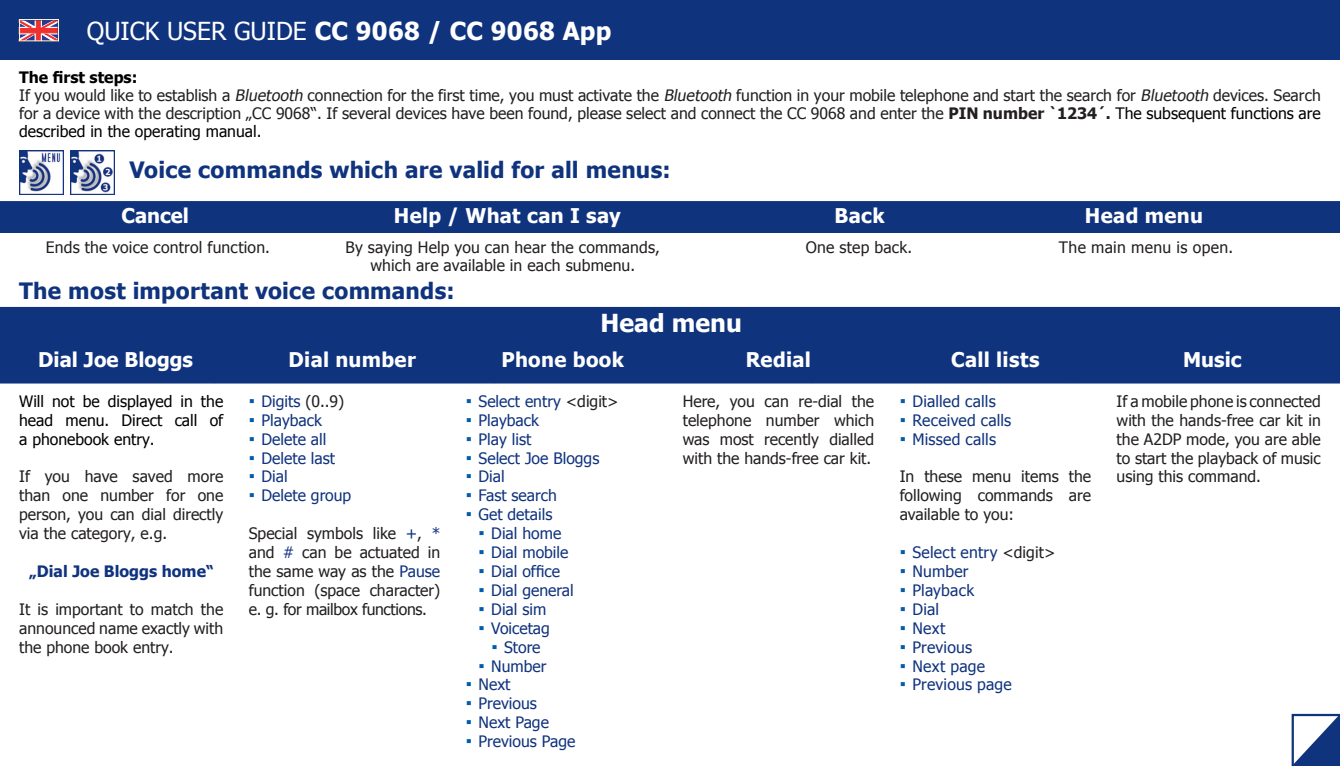
<style>
.page{position:relative;width:1340px;height:766px;background:#fff}
.page>*{position:absolute;margin:0;border:0;box-sizing:border-box;transform-origin:0 0}
.t1{font:700 24.75px "Tahoma";letter-spacing:.01em;color:#fff}
.t2{font:700 22.5px "Tahoma";letter-spacing:.01em;color:#10337e}
.t3{font:700 20.25px "Tahoma";letter-spacing:.01em;color:#fff}
.t4{font:15.75px/18.9px "Tahoma";color:#231f20;text-align:justify}
.t5{font:15.75px "Tahoma";color:#10337e}
.t6{font:15.75px/18.9px "Tahoma";color:#000;text-align:justify}
.t7{font:700 15.75px "Tahoma";color:#10337e}
.t8{font:15.75px "Tahoma";letter-spacing:.02em;color:#231f20}
.s1{font-weight:400}
.s2{font-weight:700;color:#000}
.s3{font-style:italic}
.s4{font-weight:700}
.s5{color:#000}
.s6{font-weight:700;font-size:18px;color:#015dab}
.s7{color:#231f20}
.s8{color:#10337e}
</style>
<div class="page">
<div style="left:0;top:307px;width:1339px;height:76px;background:#10337e"></div>
<div style="left:0;top:201px;width:1339px;height:32px;background:#10337e"></div>
<div style="left:0;top:0;width:1339px;height:59px;background:#10337e"></div>
<svg style="left:21px;top:22px;width:35px;height:17px"></svg>
<div style="left:19px;top:19px;width:40px;height:22px;border:1px solid #fff"></div>
<img style="left:19px;top:150px;width:45px;height:45px">
<img style="left:70px;top:150px;width:45px;height:45px">
<svg style="left:1291px;top:713px;width:48px;height:52px"></svg>
<h1 class="t1" style="left:87px;top:14px;width:526px"><span class="s1">QUICK USER GUIDE</span> CC 9068 / CC 9068 App</h1>
<p class="t4" style="left:19px;top:67px;width:1303px;line-height:18px;text-align:left"><span class="s2">The first steps:<br></span>If you would like to establish a <span class="s3">Bluetooth</span>connection for the first time, you must activate the <span class="s3">Bluetooth</span>function in your mobile telephone and start the search for <span class="s3">Bluetooth</span> devices. Search for a device with the description „CC 9068“. If several devices have been found, please select and connect the CC 9068 and enter the <span class="s4">PIN number `1234´.</span> <span class="s5">The subsequent functions are described in the operating manual.</span></p>
<h2 class="t2" style="left:130px;top:154px;width:542px">Voice commands which are valid for all menus:</h2>
<p class="t3" style="left:122px;top:201px;width:69px">Cancel</p>
<p class="t3" style="left:394px;top:201px;width:228px">Help / What can I say</p>
<p class="t3" style="left:834px;top:201px;width:52px">Back</p>
<p class="t3" style="left:1084px;top:201px;width:120px">Head menu</p>
<p class="t8" style="left:1058px;top:237px;width:176px">The main menu is open.</p>
<p class="t4" style="left:46px;top:237px;width:225px">Ends the voice control function.</p>
<p class="t4" style="left:345px;top:237px;width:316px;line-height:18px;text-align:center">By saying Help you can hear the commands, which are available in each submenu.</p>
<p class="t4" style="left:805px;top:237px;width:108px">One step back.</p>
<h2 class="t2" style="left:19px;top:275px;width:437px">The most important voice commands:</h2>
<h1 class="t1" style="left:600px;top:306px;width:143px">Head menu</h1>
<p class="t3" style="left:38px;top:345px;width:156px">Dial Joe Bloggs</p>
<p class="t3" style="left:288px;top:345px;width:129px">Dial number</p>
<p class="t3" style="left:501px;top:345px;width:124px">Phone book</p>
<p class="t6" style="left:19px;top:390px;width:206px">Will not be displayed in the head menu. Direct call of a phonebook entry.</p>
<p class="t4" style="left:19px;top:466px;width:206px">If you have saved more than one number for one person, you can dial directly via the category, e.g.</p>
<p class="t7" style="left:29px;top:560px;width:186px">„Dial Joe Bloggs home“</p>
<p class="t4" style="left:19px;top:598px;width:206px">It is important to match the announced name exactly with the phone book entry.</p>
<p class="t5" style="left:249px;top:390px;width:97px"><span class="s6">▪</span> Digits <span class="s7">(0..9)</span></p>
<p class="t5" style="left:249px;top:409px;width:75px"><span class="s6">▪</span> Playback</p>
<p class="t5" style="left:249px;top:428px;width:79px"><span class="s6">▪</span> Delete all</p>
<p class="t5" style="left:249px;top:447px;width:88px"><span class="s6">▪</span> Delete last</p>
<p class="t5" style="left:249px;top:466px;width:40px"><span class="s6">▪</span> Dial</p>
<p class="t5" style="left:249px;top:485px;width:104px"><span class="s6">▪</span> Delete group</p>
<p class="t4" style="left:249px;top:523px;width:193px">Special symbols like <span class="s8">+</span>, <span class="s8">* </span>and <span class="s8">#</span> can be actuated in the same way as the <span class="s8">Pause </span>function (space character) e. g. for mailbox functions.</p>
<p class="t5" style="left:466px;top:390px;width:154px"><span class="s6">▪</span> Select entry <span class="s7">&lt;digit&gt;</span></p>
<p class="t5" style="left:466px;top:409px;width:75px"><span class="s6">▪</span> Playback</p>
<p class="t5" style="left:466px;top:428px;width:67px"><span class="s6">▪</span> Play list</p>
<p class="t5" style="left:466px;top:447px;width:135px"><span class="s6">▪</span> Select Joe Bloggs</p>
<p class="t5" style="left:466px;top:466px;width:40px"><span class="s6">▪</span> Dial</p>
<p class="t5" style="left:466px;top:485px;width:92px"><span class="s6">▪</span> Fast search</p>
<p class="t5" style="left:466px;top:504px;width:88px"><span class="s6">▪</span> Get details</p>
<p class="t5" style="left:478px;top:522px;width:84px"><span class="s6">▪</span> Dial home</p>
<p class="t5" style="left:478px;top:541px;width:91px"><span class="s6">▪</span> Dial mobile</p>
<p class="t5" style="left:478px;top:560px;width:83px"><span class="s6">▪</span> Dial office</p>
<p class="t5" style="left:478px;top:579px;width:97px"><span class="s6">▪</span> Dial general</p>
<p class="t5" style="left:478px;top:598px;width:69px"><span class="s6">▪</span> Dial sim</p>
<p class="t5" style="left:478px;top:617px;width:73px"><span class="s6">▪</span> Voicetag</p>
<p class="t5" style="left:491px;top:636px;width:51px"><span class="s6">▪</span> Store</p>
<p class="t5" style="left:478px;top:655px;width:69px"><span class="s6">▪</span> Number</p>
<p class="t5" style="left:466px;top:674px;width:46px"><span class="s6">▪</span> Next</p>
<p class="t5" style="left:466px;top:693px;width:73px"><span class="s6">▪</span> Previous</p>
<p class="t5" style="left:466px;top:711px;width:85px"><span class="s6">▪</span> Next Page</p>
<p class="t5" style="left:466px;top:730px;width:111px"><span class="s6">▪</span> Previous Page</p>
<p class="t3" style="left:746px;top:345px;width:67px">Redial</p>
<p class="t3" style="left:951px;top:345px;width:90px">Call lists</p>
<p class="t3" style="left:1183px;top:345px;width:60px">Music</p>
<p class="t4" style="left:682px;top:390px;width:193px">Here, you can re-dial the telephone number which was most recently dialled with the hands-free car kit.</p>
<p class="t5" style="left:899px;top:390px;width:97px"><span class="s6">▪</span> Dialled calls</p>
<p class="t5" style="left:899px;top:409px;width:113px"><span class="s6">▪</span> Received calls</p>
<p class="t5" style="left:899px;top:428px;width:98px"><span class="s6">▪</span> Missed calls</p>
<p class="t4" style="left:899px;top:466px;width:193px">In these menu items the following commands are available to you:</p>
<p class="t5" style="left:899px;top:541px;width:157px"><span class="s6">▪</span> Select entry <span class="s7">&lt;digit&gt;</span></p>
<p class="t5" style="left:899px;top:560px;width:70px"><span class="s6">▪</span> Number</p>
<p class="t5" style="left:899px;top:579px;width:76px"><span class="s6">▪</span> Playback</p>
<p class="t5" style="left:899px;top:598px;width:41px"><span class="s6">▪</span> Dial</p>
<p class="t5" style="left:899px;top:617px;width:47px"><span class="s6">▪</span> Next</p>
<p class="t5" style="left:899px;top:636px;width:74px"><span class="s6">▪</span> Previous</p>
<p class="t5" style="left:899px;top:655px;width:87px"><span class="s6">▪</span> Next page</p>
<p class="t5" style="left:899px;top:674px;width:114px"><span class="s6">▪</span> Previous page</p>
<p class="t4" style="left:1116px;top:390px;width:206px">If a mobile phone is connected with the hands-free car kit in the A2DP mode, you are able to start the playback of music using this command.</p>
</div>
